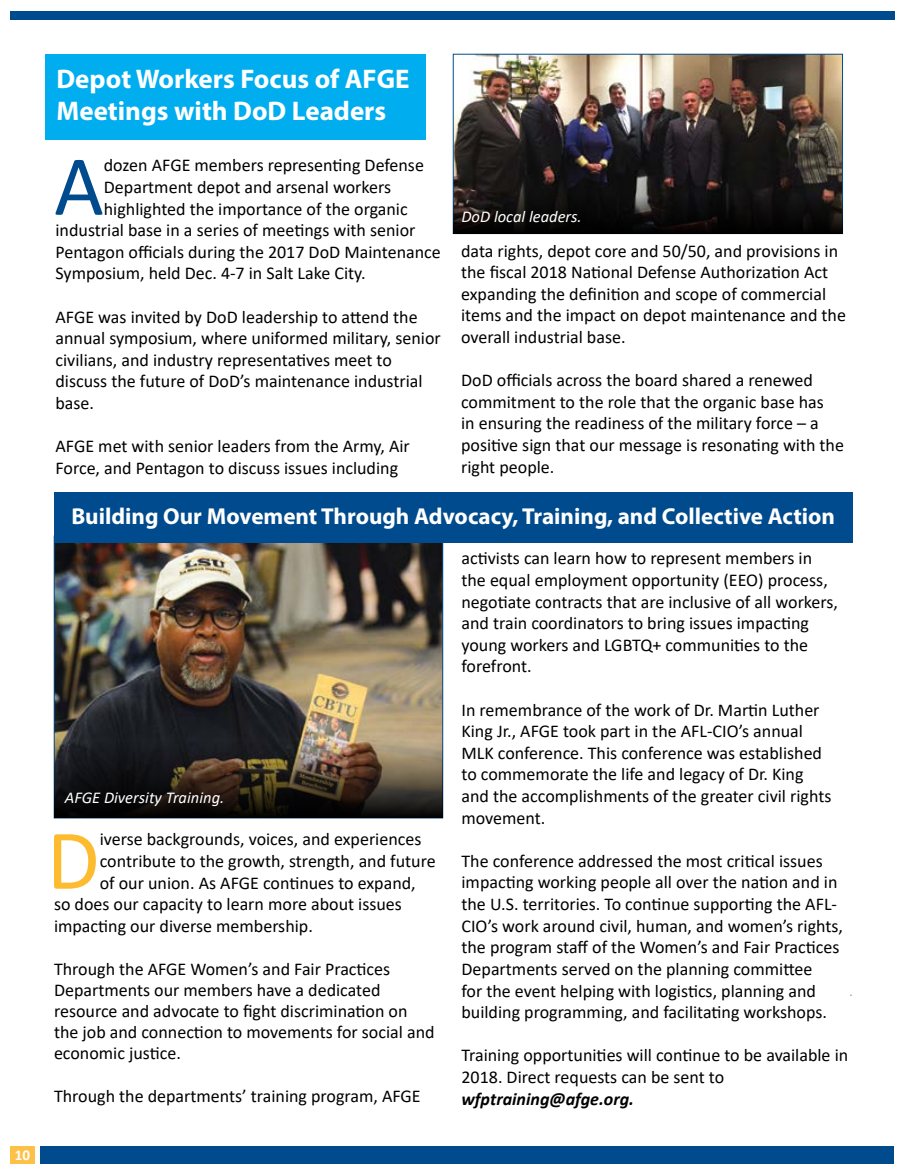
<style>
.page{position:relative;width:905px;height:1175px;background:#fff}
.page>*{position:absolute;margin:0;border:0;box-sizing:border-box;transform-origin:0 0}
.t1{font:86.1px "Calibri";color:#fdbb30}
.t2{font:86.1px "Calibri";color:#004b8d}
.t3{font:700 27px/32.4px "Myriad Pro";color:#fff}
.t4{font:700 23.1px "Myriad Pro";color:#fff}
.t5{font:18px/21.6px "Calibri";color:#000}
.t6{font:italic 700 18px "Calibri";color:#000}
.t7{font:italic 16.5px "Calibri";color:#fff}
.t8{font:700 15px "Calibri";color:#fff}
</style>
<div class="page">
<div style="left:10px;top:1146px;width:24px;height:17px;background:#fec148"></div>
<div style="left:45px;top:54px;width:381px;height:85px;background:#00aeef"></div>
<img style="left:56px;top:542px;width:385px;height:200px">
<div style="left:40px;top:1146px;width:854px;height:17px;background:#004b8d"></div>
<div style="left:11px;top:12px;width:884px;height:8px;background:#004b8d"></div>
<div style="left:54px;top:492px;width:798px;height:50px;background:#004b8d"></div>
<img style="left:455px;top:56px;width:385px;height:139px">
<div style="left:453px;top:54px;width:389px;height:180px;border:1px solid #004b8d"></div>
<svg style="left:453px;top:195px;width:389px;height:38px;background:#0f0d0c"></svg>
<img style="left:54px;top:742px;width:389px;height:75px">
<p class="t8" style="left:15px;top:1143px;width:17px">10</p>
<h2 class="t3" style="left:56px;top:62px;width:355px">Depot Workers Focus of AFGE<br>Meetings with DoD Leaders</h2>
<h1 class="t2" style="left:54px;top:126px;width:51px">A</h1>
<p class="t5" style="left:104px;top:154px;width:321px">dozen AFGE members representing Defense</p>
<p class="t5" style="left:104px;top:176px;width:289px">Department depot and arsenal workers</p>
<p class="t5" style="left:104px;top:197px;width:305px">highlighted the importance of the organic</p>
<p class="t5" style="left:56px;top:219px;width:361px">industrial base in a series of meetings with senior</p>
<p class="t5" style="left:56px;top:240px;width:387px">Pentagon officials during the 2017 DoD Maintenance</p>
<p class="t5" style="left:56px;top:262px;width:312px">Symposium, held Dec. 4-7 in Salt Lake City.</p>
<p class="t5" style="left:56px;top:305px;width:387px">AFGE was invited by DoD leadership to attend the annual symposium, where uniformed military, senior civilians, and industry representatives meet to discuss the future of DoD’s maintenance industrial base.</p>
<p class="t5" style="left:56px;top:435px;width:356px">AFGE met with senior leaders from the Army, Air<br>Force, and Pentagon to discuss issues including</p>
<p class="t7" style="left:461px;top:205px;width:122px">DoD local leaders.</p>
<p class="t5" style="left:461px;top:239px;width:386px">data rights, depot core and 50/50, and provisions in the fiscal 2018 National Defense Authorization Act expanding the definition and scope of commercial items and the impact on depot maintenance and the overall industrial base.</p>
<p class="t5" style="left:461px;top:369px;width:384px">DoD officials across the board shared a renewed commitment to the role that the organic base has<br>in ensuring the readiness of the military force – a positive sign that our message is resonating with the right people.</p>
<p class="t4" style="left:71px;top:501px;width:765px">Building Our Movement Through Advocacy, Training, and Collective Action</p>
<p class="t7" style="left:65px;top:786px;width:161px">AFGE Diversity Training.</p>
<h1 class="t1" style="left:47px;top:800px;width:54px">D</h1>
<p class="t5" style="left:100px;top:828px;width:323px">iverse backgrounds, voices, and experiences</p>
<p class="t5" style="left:100px;top:850px;width:337px">contribute to the growth, strength, and future</p>
<p class="t5" style="left:100px;top:871px;width:317px">of our union. As AFGE continues to expand,</p>
<p class="t5" style="left:54px;top:893px;width:349px">so does our capacity to learn more about issues</p>
<p class="t5" style="left:54px;top:914px;width:260px">impacting our diverse membership.</p>
<p class="t5" style="left:54px;top:957px;width:382px;line-height:21.1px">Through the AFGE Women’s and Fair Practices Departments our members have a dedicated resource and advocate to fight discrimination on the job and connection to movements for social and economic justice.</p>
<p class="t5" style="left:54px;top:1085px;width:368px">Through the departments’ training program, AFGE</p>
<p class="t5" style="left:461px;top:547px;width:378px">activists can learn how to represent members in the equal employment opportunity (EEO) process, negotiate contracts that are inclusive of all workers, and train coordinators to bring issues impacting young workers and LGBTQ+ communities to the forefront.</p>
<p class="t5" style="left:461px;top:698px;width:371px">In remembrance of the work of Dr. Martin Luther King Jr., AFGE took part in the AFL-CIO’s annual MLK conference. This conference was established to commemorate the life and legacy of Dr. King and the accomplishments of the greater civil rights movement.</p>
<p class="t5" style="left:461px;top:849px;width:383px">The conference addressed the most critical issues impacting working people all over the nation and in the U.S. territories. To continue supporting the AFL-CIO’s work around civil, human, and women’s rights, the program staff of the Women’s and Fair Practices Departments served on the planning committee<br>for the event helping with logistics, planning and building programming, and facilitating workshops.</p>
<p class="t5" style="left:461px;top:1044px;width:388px">Training opportunities will continue to be available in<br>2018. Direct requests can be sent to</p>
<p class="t6" style="left:461px;top:1085px;width:174px">wfptraining@afge.org.</p>
</div>
